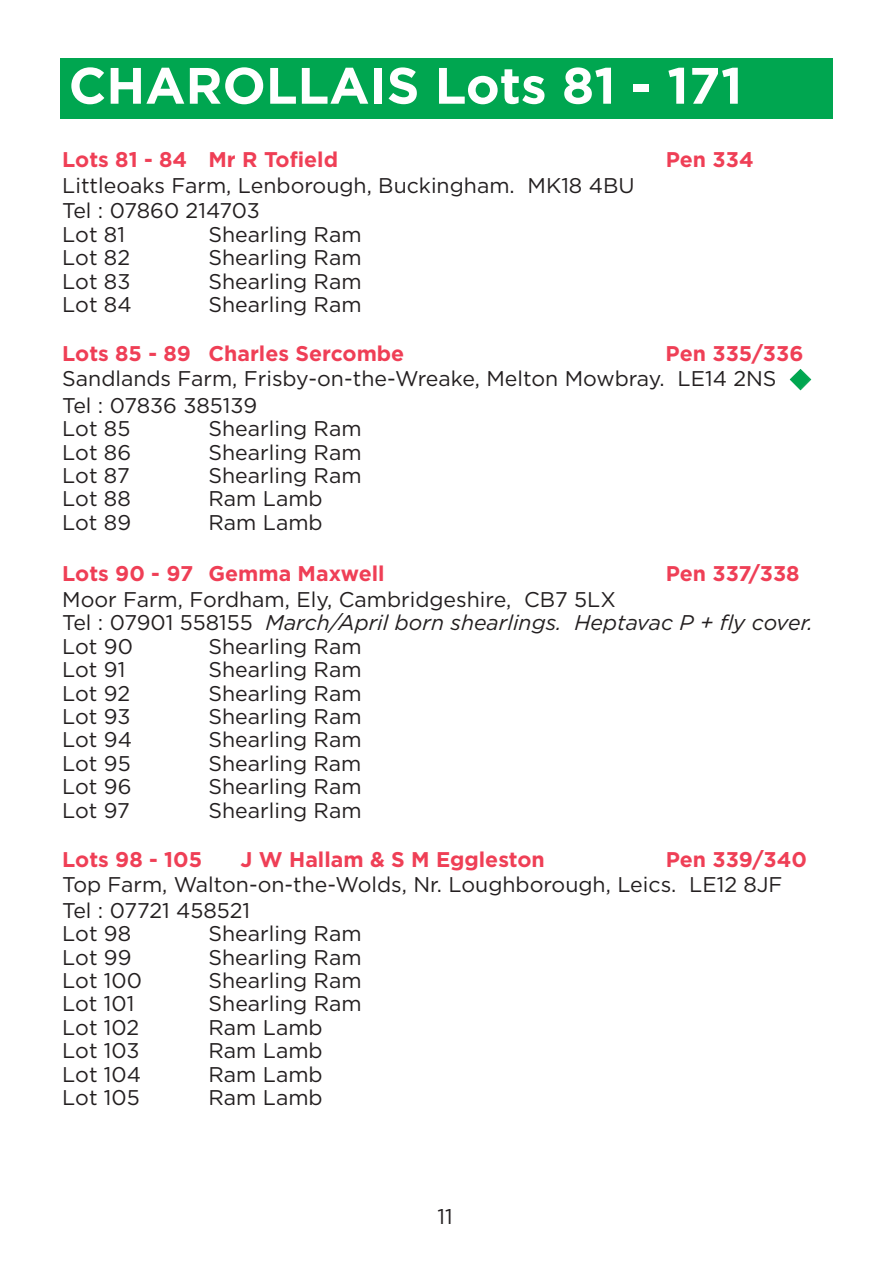
<style>
.page{position:relative;width:893px;height:1263px;background:#fff}
.page>*{position:absolute;margin:0;border:0;box-sizing:border-box;transform-origin:0 0}
.t1{font:700 51.15px "Gotham";color:#fff}
.t2{font:21.3px/25.5px "Gotham";color:#231f20}
.t3{font:700 21.3px "Gotham";color:#ef3f56}
.s1{font-weight:700;color:#ef3f56}
.s2{color:#00a650}
.s3{font-style:italic}
</style>
<div class="page">
<div style="left:60px;top:58px;width:772px;height:61px;background:#00a650"></div>
<h1 class="t1" style="left:69px;top:67px;width:675px">CHAROLLAIS Lots 81 - 171</h1>
<p class="t3" style="left:62px;top:152px;width:277px">Lots 81 - 84 Mr R Tofield</p>
<p class="t3" style="left:666px;top:152px;width:89px">Pen 334</p>
<p class="t2" style="left:62px;top:174px;width:574px">Littleoaks Farm, Lenborough, Buckingham. MK18 4BU<br>Tel : 07860 214703</p>
<p class="t2" style="left:62px;top:223px;width:64px">Lot 81</p>
<p class="t2" style="left:208px;top:223px;width:155px">Shearling Ram</p>
<p class="t2" style="left:62px;top:246px;width:69px">Lot 82</p>
<p class="t2" style="left:208px;top:246px;width:155px">Shearling Ram</p>
<p class="t2" style="left:62px;top:270px;width:70px">Lot 83</p>
<p class="t2" style="left:208px;top:270px;width:155px">Shearling Ram</p>
<p class="t2" style="left:62px;top:293px;width:71px">Lot 84</p>
<p class="t2" style="left:208px;top:293px;width:155px">Shearling Ram</p>
<p class="t3" style="left:62px;top:345px;width:343px">Lots 85 - 89 Charles Sercombe</p>
<p class="t2" style="left:62px;top:342px;width:750px;line-height:26px;text-indent:603px"><span class="s1">Pen 335/336<br></span>Sandlands Farm, Frisby-on-the-Wreake, Melton Mowbray. LE14 2NS <span class="s2">◆<br></span>Tel : 07836 385139</p>
<p class="t2" style="left:62px;top:417px;width:70px">Lot 85</p>
<p class="t2" style="left:208px;top:417px;width:155px">Shearling Ram</p>
<p class="t2" style="left:62px;top:441px;width:70px">Lot 86</p>
<p class="t2" style="left:208px;top:441px;width:155px">Shearling Ram</p>
<p class="t2" style="left:62px;top:464px;width:69px">Lot 87</p>
<p class="t2" style="left:208px;top:464px;width:155px">Shearling Ram</p>
<p class="t2" style="left:62px;top:488px;width:70px">Lot 88</p>
<p class="t2" style="left:208px;top:488px;width:116px">Ram Lamb</p>
<p class="t2" style="left:62px;top:511px;width:70px">Lot 89</p>
<p class="t2" style="left:209px;top:511px;width:116px">Ram Lamb</p>
<p class="t3" style="left:62px;top:565px;width:324px">Lots 90 - 97 Gemma Maxwell</p>
<p class="t3" style="left:666px;top:565px;width:136px">Pen 337/338</p>
<p class="t2" style="left:62px;top:589px;width:752px;line-height:23.4px">Moor Farm, Fordham, Ely, Cambridgeshire, CB7 5LX<br>Tel : 07901 558155 <span class="s3">March/April born shearlings. Heptavac P + fly cover.<br></span>Lot 90</p>
<p class="t2" style="left:208px;top:635px;width:155px">Shearling Ram</p>
<p class="t2" style="left:62px;top:658px;width:65px">Lot 91</p>
<p class="t2" style="left:208px;top:658px;width:155px">Shearling Ram</p>
<p class="t2" style="left:62px;top:682px;width:70px">Lot 92</p>
<p class="t2" style="left:208px;top:682px;width:155px">Shearling Ram</p>
<p class="t2" style="left:62px;top:705px;width:70px">Lot 93</p>
<p class="t2" style="left:208px;top:705px;width:155px">Shearling Ram</p>
<p class="t2" style="left:62px;top:728px;width:71px">Lot 94</p>
<p class="t2" style="left:208px;top:728px;width:155px">Shearling Ram</p>
<p class="t2" style="left:62px;top:752px;width:70px">Lot 95</p>
<p class="t2" style="left:209px;top:752px;width:154px">Shearling Ram</p>
<p class="t2" style="left:62px;top:775px;width:71px">Lot 96</p>
<p class="t2" style="left:208px;top:775px;width:155px">Shearling Ram</p>
<p class="t2" style="left:62px;top:799px;width:69px">Lot 97</p>
<p class="t2" style="left:208px;top:799px;width:155px">Shearling Ram</p>
<p class="t3" style="left:62px;top:851px;width:141px">Lots 98 - 105</p>
<p class="t3" style="left:240px;top:851px;width:306px">J W Hallam &amp; S M Eggleston</p>
<p class="t3" style="left:666px;top:851px;width:143px">Pen 339/340</p>
<p class="t2" style="left:62px;top:873px;width:722px">Top Farm, Walton-on-the-Wolds, Nr. Loughborough, Leics. LE12 8JF<br>Tel : 07721 458521</p>
<p class="t2" style="left:62px;top:922px;width:70px">Lot 98</p>
<p class="t2" style="left:208px;top:922px;width:155px">Shearling Ram</p>
<p class="t2" style="left:62px;top:946px;width:71px">Lot 99</p>
<p class="t2" style="left:208px;top:946px;width:155px">Shearling Ram</p>
<p class="t2" style="left:62px;top:969px;width:81px">Lot 100</p>
<p class="t2" style="left:208px;top:969px;width:155px">Shearling Ram</p>
<p class="t2" style="left:62px;top:992px;width:74px">Lot 101</p>
<p class="t2" style="left:209px;top:992px;width:154px">Shearling Ram</p>
<p class="t2" style="left:62px;top:1016px;width:79px">Lot 102</p>
<p class="t2" style="left:208px;top:1016px;width:116px">Ram Lamb</p>
<p class="t2" style="left:62px;top:1039px;width:79px">Lot 103</p>
<p class="t2" style="left:208px;top:1039px;width:116px">Ram Lamb</p>
<p class="t2" style="left:62px;top:1063px;width:80px">Lot 104</p>
<p class="t2" style="left:208px;top:1063px;width:116px">Ram Lamb</p>
<p class="t2" style="left:62px;top:1086px;width:79px">Lot 105</p>
<p class="t2" style="left:208px;top:1086px;width:116px">Ram Lamb</p>
<p class="t2" style="left:438px;top:1205px;width:17px">11</p>
</div>
